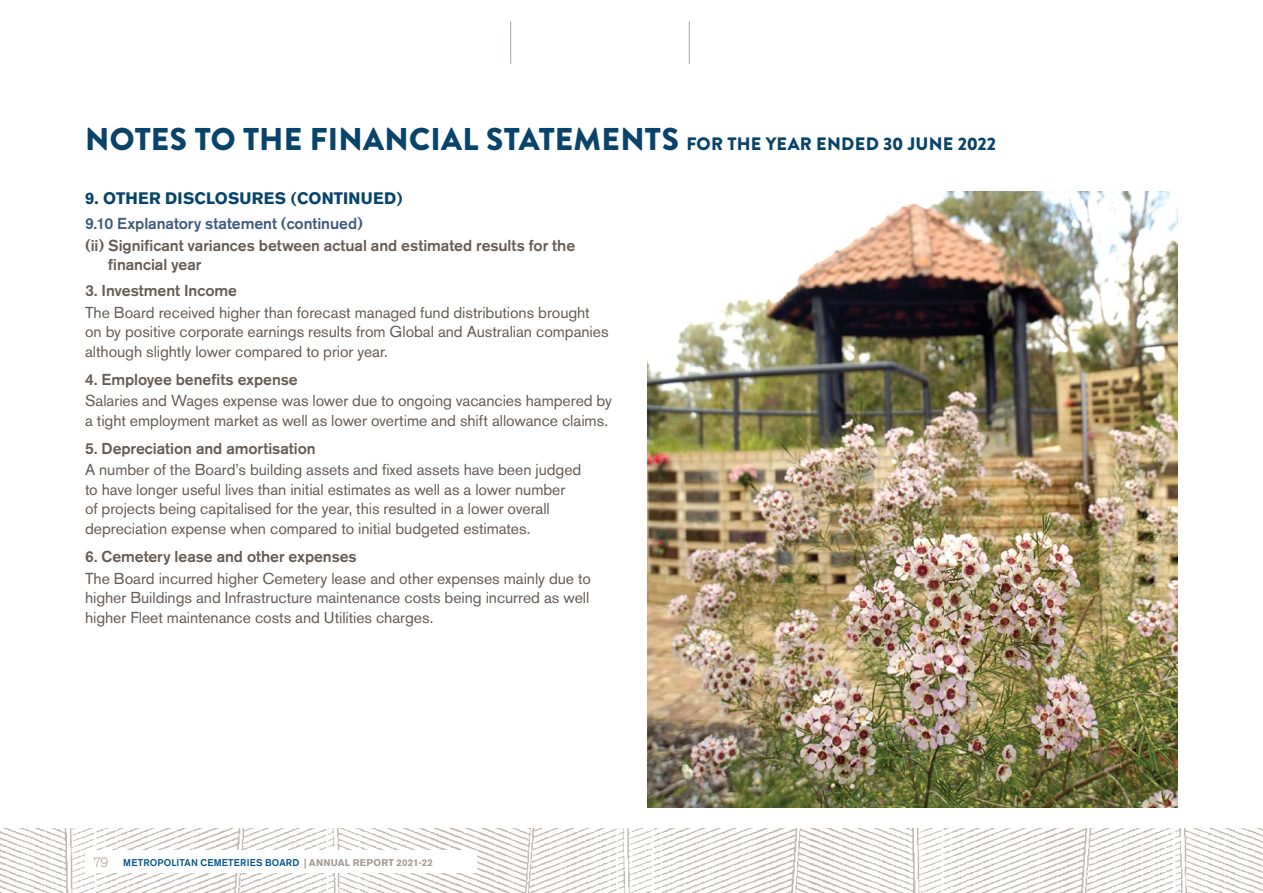
<style>
.page{position:relative;width:1263px;height:893px;background:#fff}
.page>*{position:absolute;margin:0;border:0;box-sizing:border-box;transform-origin:0 0}
.t1{font:900 31.5px "Brandon Grotesque";letter-spacing:.005em;color:#07436b}
.t2{font:700 16.5px "Akzidenz Grotesk BE";letter-spacing:.015em;color:#07436b}
.t3{font:15.75px/19.5px "Akzidenz Grotesk BE";letter-spacing:-.005em;color:#655c55}
.t4{font:500 15.75px/19.5px "Akzidenz Grotesk BE";letter-spacing:-.005em;color:#655c55}
.t5{font:500 15.75px "Akzidenz Grotesk BE";letter-spacing:-.005em;color:#3f5a7e}
.t6{font:500 9.75px "Akzidenz Grotesk BE";letter-spacing:.015em;color:#00538d}
.s1{font-size:18px}
.s2{font-weight:300;font-size:13.5px;color:#aea198}
.s3{font-weight:700;color:#a59d98}
</style>
<div class="page">
<img style="left:0;top:828px;width:1263px;height:65px">
<div style="left:85px;top:850px;width:391px;height:23px;background:#fff"></div>
<img style="left:647px;top:191px;width:531px;height:617px">
<hr style="left:510px;top:21px;width:1px;height:43px;background:#aea198">
<hr style="left:689px;top:21px;width:1px;height:43px;background:#aea198">
<h1 class="t1" style="left:85px;top:116px;width:912px">NOTES TO THE FINANCIAL STATEMENTS <span class="s1">FOR THE YEAR ENDED 30 JUNE 2022</span></h1>
<p class="t2" style="left:85px;top:188px;width:319px">9. OTHER DISCLOSURES (CONTINUED)</p>
<p class="t5" style="left:85px;top:214px;width:279px">9.10 Explanatory statement (continued)</p>
<p class="t4" style="left:108px;top:235px;width:468px;text-indent:-23px">(ii) Significant variances between actual and estimated results for the financial year</p>
<p class="t4" style="left:85px;top:281px;width:154px">3. Investment Income</p>
<p class="t3" style="left:85px;top:302px;width:525px">The Board received higher than forecast managed fund distributions brought on by positive corporate earnings results from Global and Australian companies although slightly lower compared to prior year.</p>
<p class="t4" style="left:85px;top:369px;width:214px">4. Employee benefits expense</p>
<p class="t3" style="left:85px;top:391px;width:529px">Salaries and Wages expense was lower due to ongoing vacancies hampered by a tight employment market as well as lower overtime and shift allowance claims.</p>
<p class="t4" style="left:85px;top:438px;width:232px">5. Depreciation and amortisation</p>
<p class="t3" style="left:85px;top:460px;width:498px">A number of the Board’s building assets and fixed assets have been judged to have longer useful lives than initial estimates as well as a lower number of projects being capitalised for the year, this resulted in a lower overall depreciation expense when compared to initial budgeted estimates.</p>
<p class="t4" style="left:85px;top:546px;width:273px">6. Cemetery lease and other expenses</p>
<p class="t3" style="left:85px;top:568px;width:507px;text-align:justify">The Board incurred higher Cemetery lease and other expenses mainly due to higher Buildings and Infrastructure maintenance costs being incurred as well higher Fleet maintenance costs and Utilities charges.</p>
<p class="t6" style="left:94px;top:856px;width:341px"><span class="s2">79</span> METROPOLITAN CEMETERIES BOARD <span class="s3">| ANNUAL REPORT 2021-22</span></p>
</div>
